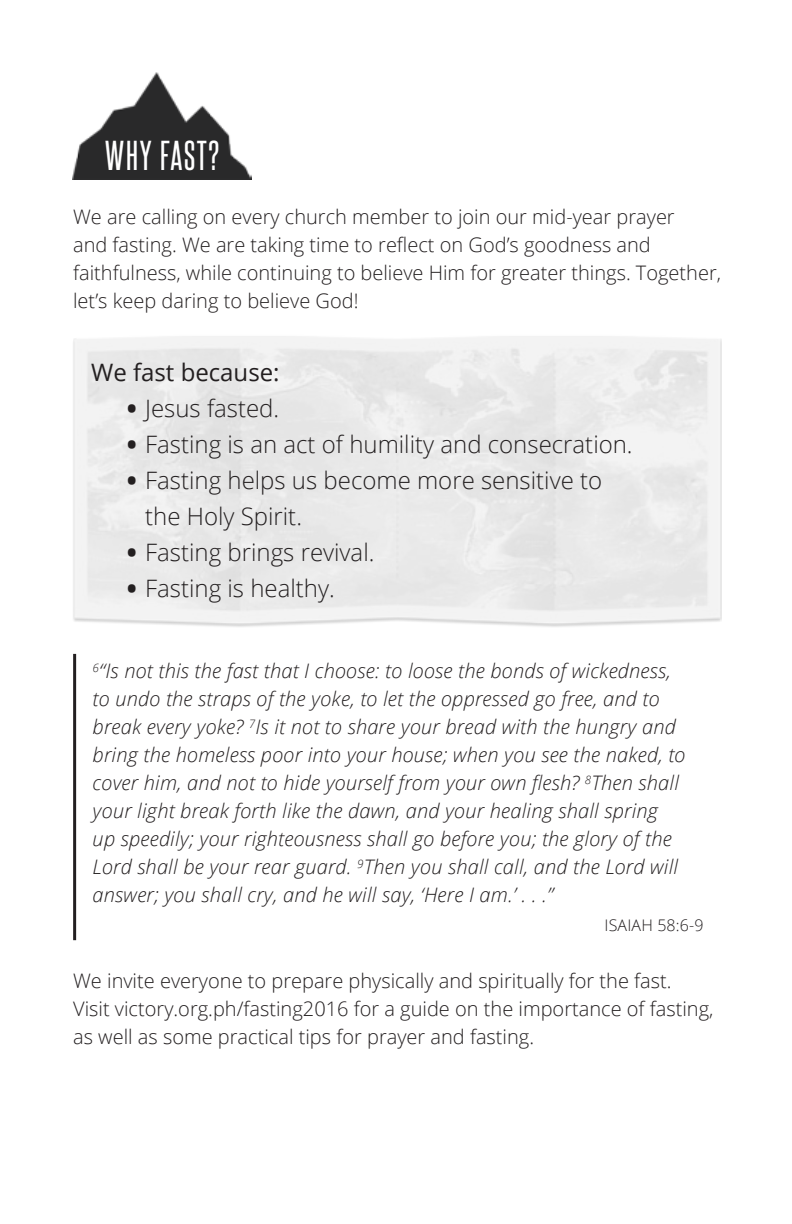
<style>
.page{position:relative;width:792px;height:1224px;background:#fff}
.page>*{position:absolute;margin:0;border:0;box-sizing:border-box;transform-origin:0 0}
.t1{font:36px "Steelfish Rg";letter-spacing:.04em;color:#fff}
.t2{font:300 24px/36px "Open Sans";color:#231f20}
.header_03{font:24px "Open Sans";color:#231f20}
.verse_text_01{font:italic 300 20px/28px "Open Sans";letter-spacing:.01em;color:#231f20}
.body_text_01a{font:300 20px/28px "Open Sans";color:#231f20}
.verse_label_01{font:300 16px "Open Sans";letter-spacing:.01em;color:#231f20}
.s1{font-weight:800}
</style>
<div class="page">
<img style="left:73px;top:72px;width:179px;height:108px">
<hr style="left:73px;top:654px;width:3px;height:286px;background:#231f20">
<p class="t1" style="left:105px;top:133px;width:116px">WHY FAST?</p>
<p class="body_text_01a" style="left:73px;top:202px;width:649px">We are calling on every church member to join our mid-year prayer<br>and fasting. We are taking time to reflect on God’s goodness and faithfulness, while continuing to believe Him for greater things. Together, let’s keep daring to believe God!</p>
<p class="header_03" style="left:91px;top:356px;width:190px">We fast because:</p>
<p class="t2" style="left:127px;top:390px;width:154px"><span class="s1">•</span> Jesus fasted.</p>
<p class="t2" style="left:127px;top:426px;width:507px"><span class="s1">•</span> Fasting is an act of humility and consecration.</p>
<p class="t2" style="left:145px;top:462px;width:459px;text-indent:-18px"><span class="s1">•</span> Fasting helps us become more sensitive to the Holy Spirit.</p>
<p class="t2" style="left:127px;top:534px;width:249px"><span class="s1">•</span> Fasting brings revival.</p>
<p class="t2" style="left:127px;top:570px;width:209px"><span class="s1">•</span> Fasting is healthy.</p>
<p class="verse_text_01" style="left:93px;top:656px;width:595px"><sup>6</sup>“Is not this the fast that I choose: to loose the bonds of wickedness, to undo the straps of the yoke, to let the oppressed go free, and to break every yoke? <sup>7</sup>Is it not to share your bread with the hungry and bring the homeless poor into your house; when you see the naked, to cover him, and not to hide yourself from your own flesh? <sup>8</sup>Then shall your light break forth like the dawn, and your healing shall spring<br>up speedily; your righteousness shall go before you; the glory of the Lord shall be your rear guard. <sup>9</sup>Then you shall call, and the Lord will answer; you shall cry, and he will say, ‘Here I am.’ . . .”</p>
<p class="verse_label_01" style="left:605px;top:914px;width:101px">ISAIAH 58:6-9</p>
<p class="body_text_01a" style="left:73px;top:966px;width:642px">We invite everyone to prepare physically and spiritually for the fast.<br>Visit victory.org.ph/fasting2016 for a guide on the importance of fasting, as well as some practical tips for prayer and fasting.</p>
</div>
